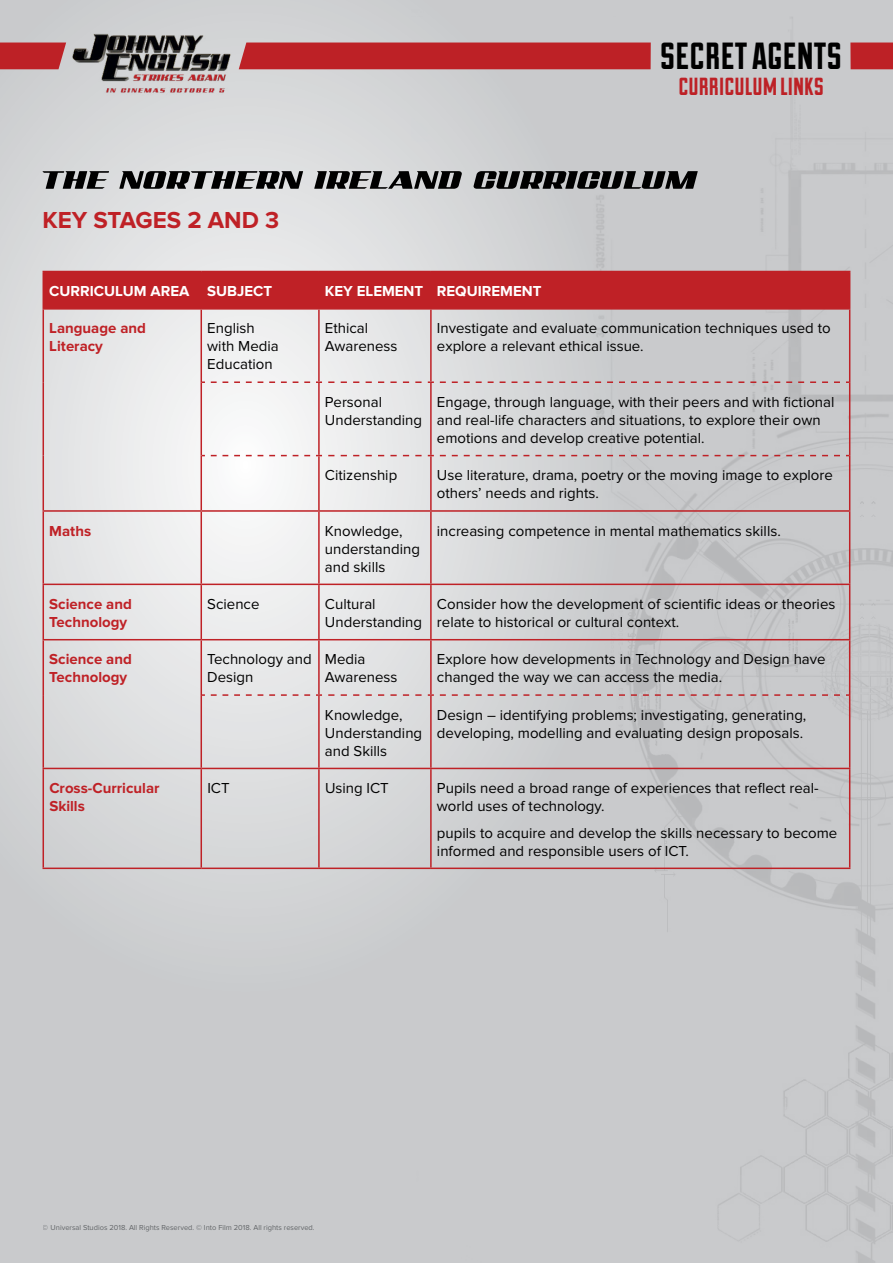
<style>
.page{position:relative;width:893px;height:1263px;background:#fff}
.page>*{position:absolute;margin:0;border:0;box-sizing:border-box;transform-origin:0 0}
.t1{font:46.35px "Duke Fill";color:#000}
.t2{font:30.3px "Duke Fill";color:#bd2126}
.t3{font:700 24px "Proxima Nova";color:#bf2126}
.t4{font:15px/18px "Proxima Nova";color:#000}
.t5{font:700 15px/18px "Proxima Nova";color:#bf2126}
.t6{font:700 15px "Proxima Nova";color:#fff}
.t7{font:7.5px "Proxima Nova";color:#494c4f}
</style>
<div class="page">
<svg style="left:0;top:0;width:411px;height:1263px"></svg>
<img style="left:411px;top:0;width:482px;height:1263px">
<img style="left:70px;top:24px;width:167px;height:73px">
<div style="left:0;top:43px;width:66px;height:26px;background:#bd2126"></div>
<div style="left:239px;top:43px;width:412px;height:26px;background:#bd2126"></div>
<svg style="left:850px;top:43px;width:43px;height:26px"></svg>
<svg style="left:43px;top:171px;width:655px;height:18px"></svg>
<div style="left:44px;top:272px;width:805px;height:36px;background:#bf2126"></div>
<hr style="left:43px;top:271px;width:158px;height:1px;background:#bf2126">
<hr style="left:43px;top:272px;width:1px;height:36px;background:#bf2126">
<hr style="left:201px;top:271px;width:118px;height:1px;background:#bf2126">
<hr style="left:201px;top:272px;width:1px;height:36px;background:#bf2126">
<hr style="left:319px;top:271px;width:112px;height:1px;background:#bf2126">
<hr style="left:318px;top:272px;width:2px;height:36px;background:#bf2126">
<hr style="left:431px;top:271px;width:419px;height:1px;background:#bf2126">
<hr style="left:430px;top:272px;width:2px;height:36px;background:#bf2126">
<hr style="left:849px;top:272px;width:1px;height:36px;background:#bf2126">
<hr style="left:43px;top:308px;width:158px;height:2px;background:#bf2126">
<hr style="left:43px;top:310px;width:1px;height:72px;background:#bf2126">
<hr style="left:201px;top:308px;width:118px;height:2px;background:#bf2126">
<hr style="left:201px;top:310px;width:1px;height:72px;background:#bf2126">
<hr style="left:319px;top:308px;width:112px;height:2px;background:#bf2126">
<hr style="left:318px;top:310px;width:2px;height:71px;background:#bf2126">
<hr style="left:431px;top:308px;width:419px;height:2px;background:#bf2126">
<hr style="left:430px;top:310px;width:2px;height:71px;background:#bf2126">
<hr style="left:849px;top:310px;width:1px;height:72px;background:#bf2126">
<hr style="left:43px;top:382px;width:1px;height:74px;background:#bf2126">
<hr style="left:201px;top:382px;width:1px;height:74px;background:#bf2126">
<hr style="left:318px;top:383px;width:2px;height:72px;background:#bf2126">
<hr style="left:430px;top:383px;width:2px;height:72px;background:#bf2126">
<hr style="left:849px;top:382px;width:1px;height:74px;background:#bf2126">
<hr style="left:43px;top:456px;width:1px;height:54px;background:#bf2126">
<hr style="left:201px;top:456px;width:1px;height:54px;background:#bf2126">
<hr style="left:318px;top:456px;width:2px;height:54px;background:#bf2126">
<hr style="left:430px;top:456px;width:2px;height:54px;background:#bf2126">
<hr style="left:849px;top:456px;width:1px;height:54px;background:#bf2126">
<hr style="left:43px;top:510px;width:158px;height:2px;background:#bf2126">
<hr style="left:43px;top:512px;width:1px;height:72px;background:#bf2126">
<hr style="left:201px;top:510px;width:118px;height:2px;background:#bf2126">
<hr style="left:201px;top:512px;width:1px;height:72px;background:#bf2126">
<hr style="left:319px;top:510px;width:112px;height:2px;background:#bf2126">
<hr style="left:318px;top:512px;width:2px;height:72px;background:#bf2126">
<hr style="left:431px;top:510px;width:419px;height:2px;background:#bf2126">
<hr style="left:430px;top:512px;width:2px;height:72px;background:#bf2126">
<hr style="left:849px;top:512px;width:1px;height:72px;background:#bf2126">
<hr style="left:43px;top:584px;width:158px;height:1px;background:#bf2126">
<hr style="left:43px;top:585px;width:1px;height:54px;background:#bf2126">
<hr style="left:201px;top:584px;width:118px;height:1px;background:#bf2126">
<hr style="left:201px;top:585px;width:1px;height:54px;background:#bf2126">
<hr style="left:319px;top:584px;width:112px;height:1px;background:#bf2126">
<hr style="left:318px;top:585px;width:2px;height:54px;background:#bf2126">
<hr style="left:431px;top:584px;width:419px;height:1px;background:#bf2126">
<hr style="left:430px;top:585px;width:2px;height:54px;background:#bf2126">
<hr style="left:849px;top:585px;width:1px;height:54px;background:#bf2126">
<hr style="left:43px;top:639px;width:158px;height:1px;background:#bf2126">
<hr style="left:43px;top:640px;width:1px;height:55px;background:#bf2126">
<hr style="left:201px;top:639px;width:118px;height:1px;background:#bf2126">
<hr style="left:201px;top:640px;width:1px;height:55px;background:#bf2126">
<hr style="left:319px;top:639px;width:112px;height:1px;background:#bf2126">
<hr style="left:318px;top:640px;width:2px;height:54px;background:#bf2126">
<hr style="left:431px;top:639px;width:419px;height:1px;background:#bf2126">
<hr style="left:430px;top:640px;width:2px;height:54px;background:#bf2126">
<hr style="left:849px;top:640px;width:1px;height:55px;background:#bf2126">
<hr style="left:43px;top:695px;width:1px;height:73px;background:#bf2126">
<hr style="left:201px;top:695px;width:1px;height:73px;background:#bf2126">
<hr style="left:318px;top:696px;width:2px;height:72px;background:#bf2126">
<hr style="left:430px;top:696px;width:2px;height:72px;background:#bf2126">
<hr style="left:849px;top:695px;width:1px;height:73px;background:#bf2126">
<hr style="left:43px;top:768px;width:158px;height:1px;background:#bf2126">
<hr style="left:43px;top:769px;width:1px;height:98px;background:#bf2126">
<hr style="left:201px;top:768px;width:118px;height:1px;background:#bf2126">
<hr style="left:201px;top:769px;width:1px;height:98px;background:#bf2126">
<hr style="left:319px;top:768px;width:112px;height:1px;background:#bf2126">
<hr style="left:318px;top:769px;width:2px;height:98px;background:#bf2126">
<hr style="left:431px;top:768px;width:419px;height:1px;background:#bf2126">
<hr style="left:430px;top:769px;width:2px;height:98px;background:#bf2126">
<hr style="left:849px;top:769px;width:1px;height:98px;background:#bf2126">
<hr style="left:43px;top:867px;width:158px;height:2px;background:#bf2126">
<hr style="left:201px;top:867px;width:118px;height:2px;background:#bf2126">
<hr style="left:319px;top:867px;width:112px;height:2px;background:#bf2126">
<hr style="left:431px;top:867px;width:419px;height:2px;background:#bf2126">
<svg style="left:211px;top:381px;width:111px;height:2px"></svg>
<svg style="left:328px;top:381px;width:106px;height:2px"></svg>
<svg style="left:440px;top:381px;width:409px;height:2px"></svg>
<svg style="left:211px;top:455px;width:111px;height:1px"></svg>
<svg style="left:328px;top:455px;width:106px;height:1px"></svg>
<svg style="left:440px;top:455px;width:409px;height:1px"></svg>
<svg style="left:211px;top:694px;width:111px;height:2px"></svg>
<svg style="left:328px;top:694px;width:106px;height:2px"></svg>
<svg style="left:440px;top:694px;width:409px;height:2px"></svg>
<h3 class="t3" style="left:43px;top:206px;width:238px">KEY STAGES 2 AND 3</h3>
<h1 class="t1" style="left:660px;top:27px;width:183px">secret agents</h1>
<h2 class="t2" style="left:678px;top:67px;width:147px">curriculum links</h2>
<p class="t6" style="left:49px;top:282px;width:225px">CURRICULUM AREA SUBJECT</p>
<p class="t6" style="left:325px;top:282px;width:218px">KEY ELEMENT REQUIREMENT</p>
<p class="t5" style="left:49px;top:320px;width:98px">Language and<br>Literacy</p>
<p class="t4" style="left:207px;top:320px;width:73px">English with Media<br>Education</p>
<p class="t4" style="left:325px;top:320px;width:74px">Ethical<br>Awareness</p>
<p class="t4" style="left:437px;top:320px;width:395px">Investigate and evaluate communication techniques used to explore a relevant ethical issue.</p>
<p class="t4" style="left:325px;top:393px;width:99px">Personal<br>Understanding</p>
<p class="t4" style="left:437px;top:393px;width:399px">Engage, through language, with their peers and with fictional and real-life characters and situations, to explore their own emotions and develop creative potential.</p>
<p class="t4" style="left:325px;top:466px;width:74px">Citizenship</p>
<p class="t4" style="left:437px;top:466px;width:397px">Use literature, drama, poetry or the moving image to explore others’ needs and rights.</p>
<p class="t5" style="left:49px;top:522px;width:43px">Maths</p>
<p class="t4" style="left:325px;top:522px;width:96px">Knowledge, understanding and skills</p>
<p class="t4" style="left:437px;top:522px;width:345px">increasing competence in mental mathematics skills.</p>
<p class="t5" style="left:49px;top:595px;width:84px">Science and<br>Technology</p>
<p class="t4" style="left:207px;top:595px;width:54px">Science</p>
<p class="t4" style="left:325px;top:595px;width:99px">Cultural<br>Understanding</p>
<p class="t4" style="left:437px;top:595px;width:400px">Consider how the development of scientific ideas or theories relate to historical or cultural context.</p>
<p class="t5" style="left:49px;top:651px;width:84px">Science and<br>Technology</p>
<p class="t4" style="left:207px;top:650px;width:106px">Technology and<br>Design</p>
<p class="t4" style="left:325px;top:650px;width:74px">Media<br>Awareness</p>
<p class="t4" style="left:437px;top:650px;width:390px">Explore how developments in Technology and Design have changed the way we can access the media.</p>
<p class="t4" style="left:325px;top:706px;width:99px">Knowledge,<br>Understanding and Skills</p>
<p class="t4" style="left:437px;top:706px;width:371px">Design – identifying problems; investigating, generating, developing, modelling and evaluating design proposals.</p>
<p class="t5" style="left:49px;top:779px;width:112px">Cross-Curricular<br>Skills</p>
<p class="t4" style="left:207px;top:779px;width:24px">ICT</p>
<p class="t4" style="left:325px;top:779px;width:65px">Using ICT</p>
<p class="t4" style="left:437px;top:779px;width:383px">Pupils need a broad range of experiences that reflect real&shy;world uses of technology.</p>
<p class="t4" style="left:437px;top:824px;width:402px">pupils to acquire and develop the skills necessary to become informed and responsible users of ICT.</p>
<p class="t7" style="left:43px;top:1223px;width:273px">© Universal Studios 2018. All Rights Reserved. © Into Film 2018. All rights reserved.</p>
</div>
